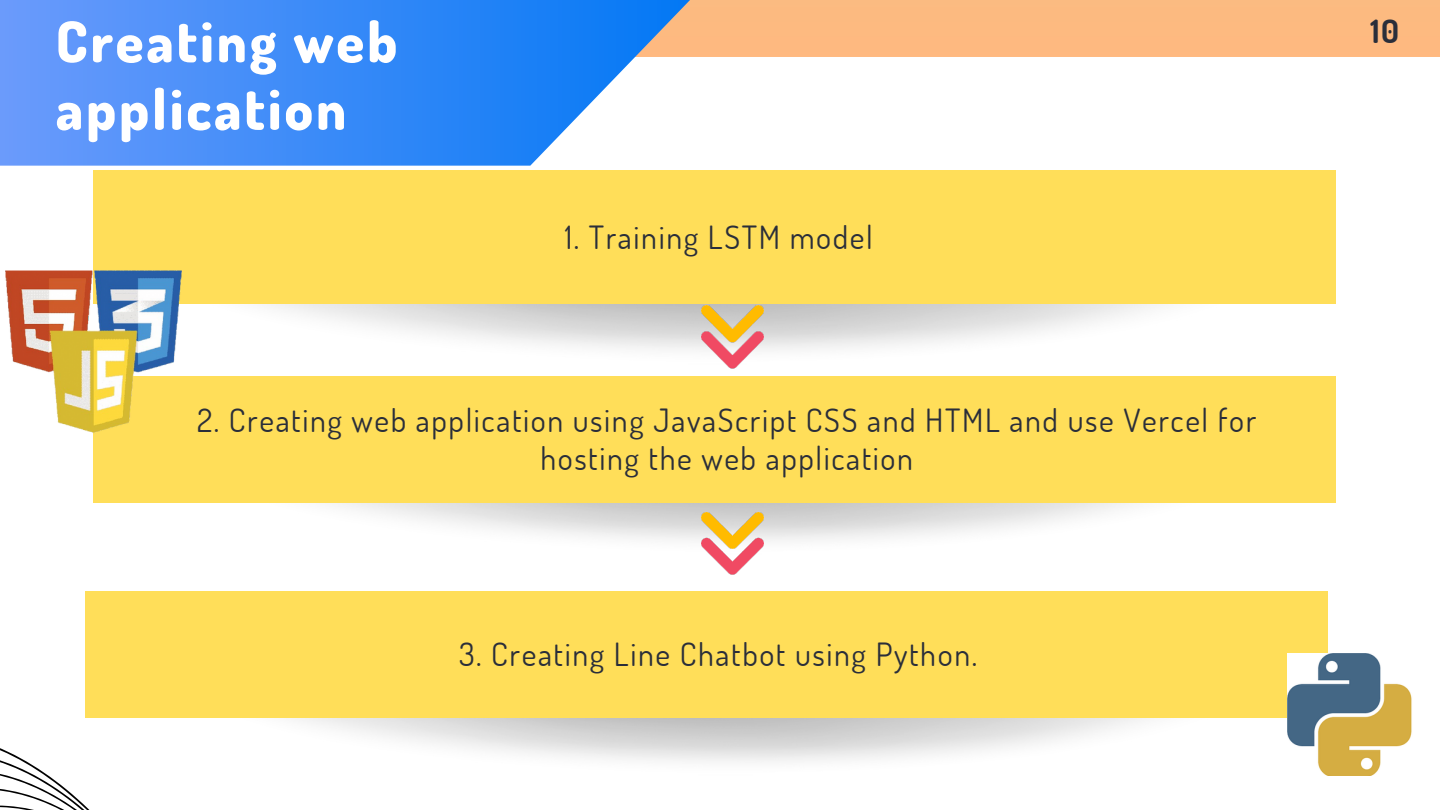
<style>
.page{position:relative;width:1440px;height:810px;background:#fff}
.page>*{position:absolute;margin:0;border:0;box-sizing:border-box;transform-origin:0 0}
.t1{font:800 56.6px/67.5px "Dosis";letter-spacing:.05em;color:#fff}
.t2{font:32px/38.2px "Dosis";letter-spacing:.05em;color:#2a2e3a;text-align:center}
.t3{font:700 32px "Dosis";color:#2a2e3a}
</style>
<div class="page">
<div style="left:82px;top:0;width:1358px;height:57px;background:#fdba80"></div>
<svg style="left:0;top:748px;width:90px;height:62px"></svg>
<img style="left:267px;top:304px;width:892px;height:46px">
<div style="left:94px;top:170px;width:1242px;height:134px;background:#ffde59"></div>
<img style="left:187px;top:502px;width:1091px;height:45px">
<div style="left:94px;top:376px;width:1242px;height:126px;background:#ffde59"></div>
<div style="left:85px;top:592px;width:1242px;height:126px;background:#ffde59"></div>
<img style="left:1287px;top:653px;width:125px;height:123px">
<img style="left:5px;top:244px;width:177px;height:198px">
<svg style="left:0;top:0;width:690px;height:166px;background:#5397f7"></svg>
<img style="left:702px;top:305px;width:62px;height:64px">
<img style="left:702px;top:512px;width:62px;height:63px">
<p class="t1" style="left:56px;top:6px;width:343px">Creating web application</p>
<p class="t2" style="left:565px;top:217px;width:310px">1. Training LSTM model</p>
<p class="t2" style="left:197px;top:400px;width:1061px">2. Creating web application using JavaScript CSS and HTML and use Vercel for hosting the web application</p>
<p class="t2" style="left:459px;top:634px;width:520px">3. Creating Line Chatbot using Python.</p>
<p class="t3" style="left:1370px;top:10px;width:30px">10</p>
</div>
